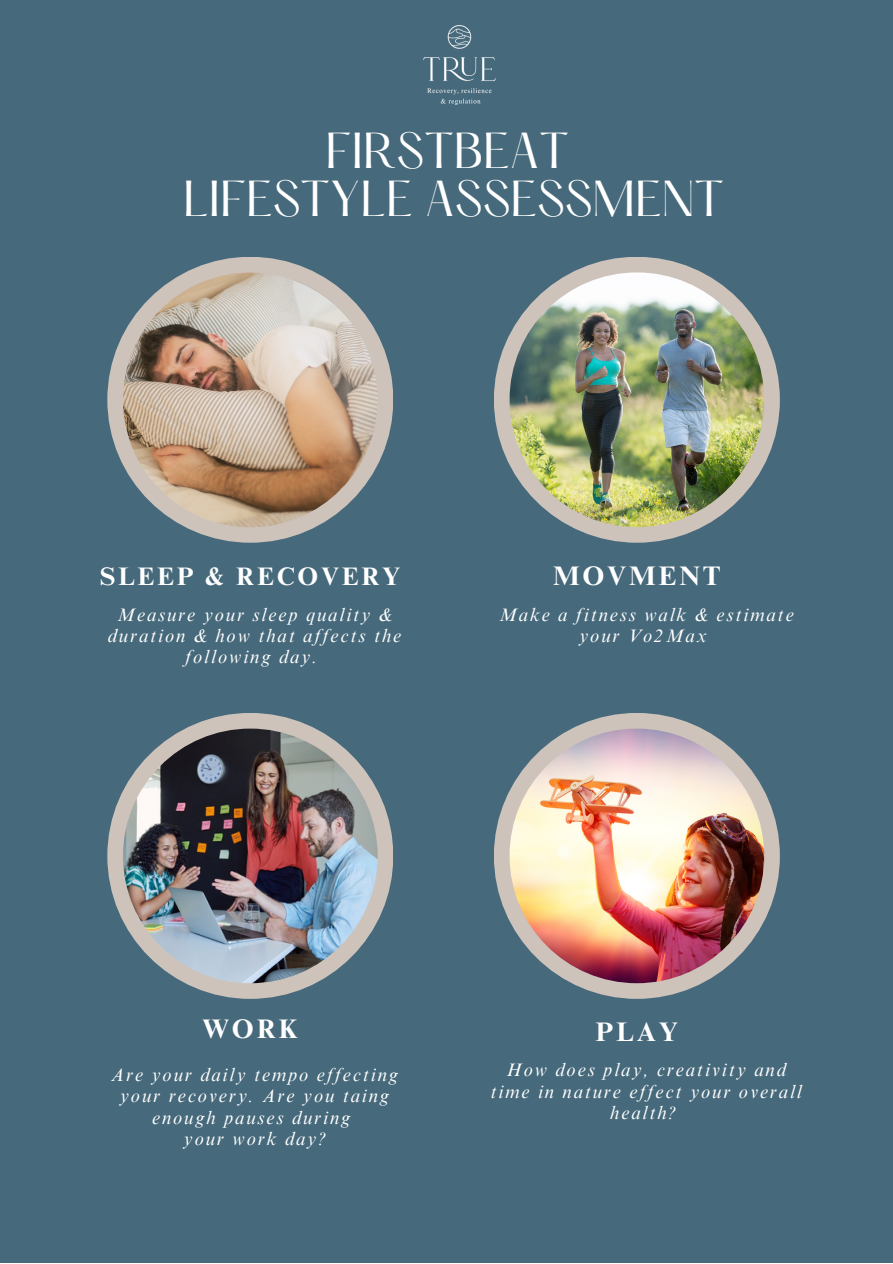
<style>
.page{position:relative;width:893px;height:1264px;background:#fff}
.page>*{position:absolute;margin:0;border:0;box-sizing:border-box;transform-origin:0 0}
.t1{font:44.25px "Hatton";color:#fff}
.t2{font:700 26.85px "Times NRMT Pro";letter-spacing:.105em;color:#fff}
.t3{font:700 25.35px "Times NRMT Pro";letter-spacing:.105em;color:#fff}
.t4{font:italic 18.45px/21.3px "Times NRMT Pro";letter-spacing:.105em;color:#fff;text-align:center}
</style>
<div class="page">
<div style="left:0;top:0;width:892px;height:1262px;background:#46697b"></div>
<div style="left:107px;top:257px;width:286px;height:285px;background:#cdc3bb;border-radius:50%"></div>
<div style="left:494px;top:257px;width:285px;height:285px;background:#cdc3bb;border-radius:50%"></div>
<img style="left:123px;top:272px;width:254px;height:255px;border-radius:50%">
<div style="left:107px;top:713px;width:286px;height:285px;background:#cdc3bb;border-radius:50%"></div>
<img style="left:123px;top:728px;width:254px;height:255px;border-radius:50%">
<div style="left:494px;top:713px;width:285px;height:285px;background:#cdc3bb;border-radius:50%"></div>
<img style="left:509px;top:728px;width:255px;height:255px;border-radius:50%">
<img style="left:509px;top:272px;width:255px;height:255px;border-radius:50%">
<img style="left:423px;top:26px;width:72px;height:78px">
<p class="t1" style="left:325px;top:130px;width:244px">FIRSTBEAT</p>
<p class="t1" style="left:183px;top:178px;width:542px">LIFESTYLE ASSESSMENT</p>
<p class="t3" style="left:100px;top:566px;width:302px">SLEEP &amp; RECOVERY</p>
<p class="t4" style="left:108px;top:606px;width:295px">Measure your sleep quality &amp; duration &amp; how that affects the following day.</p>
<p class="t2" style="left:553px;top:565px;width:169px">MOVMENT</p>
<p class="t4" style="left:498px;top:606px;width:296px">Make a fitness walk &amp; estimate your Vo2Max</p>
<p class="t2" style="left:202px;top:1018px;width:97px">WORK</p>
<p class="t4" style="left:111px;top:1066px;width:289px">Are your daily tempo effecting your recovery. Are you taing enough pauses during</p>
<p class="t4" style="left:184px;top:1130px;width:143px">your work day?</p>
<p class="t2" style="left:595px;top:1021px;width:84px">PLAY</p>
<p class="t4" style="left:490px;top:1061px;width:313px">How does play, creativity and time in nature effect your overall health?</p>
</div>
